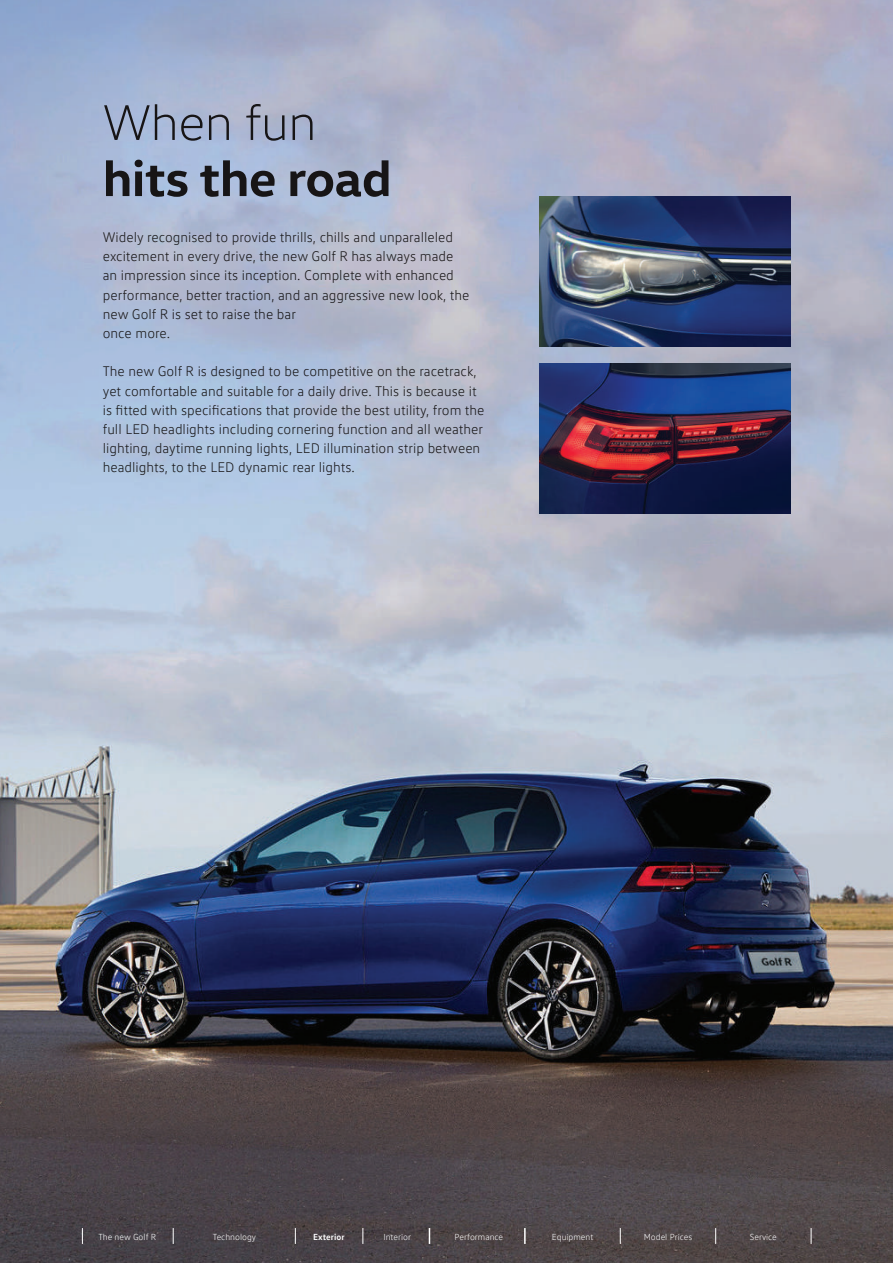
<style>
.page{position:relative;width:893px;height:1263px;background:#fff}
.page>*{position:absolute;margin:0;border:0;box-sizing:border-box;transform-origin:0 0}
.t1{font:700 51px "VW Head";letter-spacing:-.01em;color:#171516}
.t2{font:300 51px "VW Head";letter-spacing:-.01em;color:#171516}
.t3{font:300 14.25px/19.2px "VW Text";color:#171516}
.t4{font:300 9px "VW Text";color:#fff}
.t5{font:700 9px "VW Text";color:#fff}
</style>
<div class="page">
<img style="left:0;top:0;width:893px;height:1263px">
<img style="left:540px;top:196px;width:250px;height:150px">
<img style="left:540px;top:363px;width:250px;height:150px">
<svg style="left:82px;top:1228px;width:1px;height:16px"></svg>
<svg style="left:173px;top:1228px;width:1px;height:16px"></svg>
<svg style="left:295px;top:1228px;width:1px;height:16px"></svg>
<svg style="left:429px;top:1228px;width:1px;height:16px"></svg>
<svg style="left:362px;top:1228px;width:1px;height:16px"></svg>
<svg style="left:524px;top:1228px;width:2px;height:16px"></svg>
<svg style="left:620px;top:1228px;width:1px;height:16px"></svg>
<svg style="left:715px;top:1228px;width:1px;height:16px"></svg>
<svg style="left:811px;top:1228px;width:1px;height:16px"></svg>
<h1 class="t2" style="left:103px;top:92px;width:215px">When fun</h1>
<h1 class="t1" style="left:103px;top:145px;width:290px">hits the road</h1>
<p class="t3" style="left:103px;top:227px;width:368px">Widely recognised to provide thrills, chills and unparalleled excitement in every drive, the new Golf R has always made an impression since its inception. Complete with enhanced performance, better traction, and an aggressive new look, the new Golf R is set to raise the bar<br>once more.</p>
<p class="t3" style="left:103px;top:362px;width:383px">The new Golf R is designed to be competitive on the racetrack, yet comfortable and suitable for a daily drive. This is because it is fitted with specifications that provide the best utility, from the full LED headlights including cornering function and all weather lighting, daytime running lights, LED illumination strip between headlights, to the LED dynamic rear lights.</p>
<p class="t4" style="left:98px;top:1231px;width:59px">The new Golf R</p>
<p class="t4" style="left:213px;top:1231px;width:45px">Technology</p>
<p class="t5" style="left:313px;top:1230px;width:33px">Exterior</p>
<p class="t4" style="left:383px;top:1231px;width:29px">Interior</p>
<p class="t4" style="left:455px;top:1231px;width:50px">Performance</p>
<p class="t4" style="left:552px;top:1231px;width:43px">Equipment</p>
<p class="t4" style="left:644px;top:1231px;width:50px">Model Prices</p>
<p class="t4" style="left:750px;top:1231px;width:29px">Service</p>
</div>
